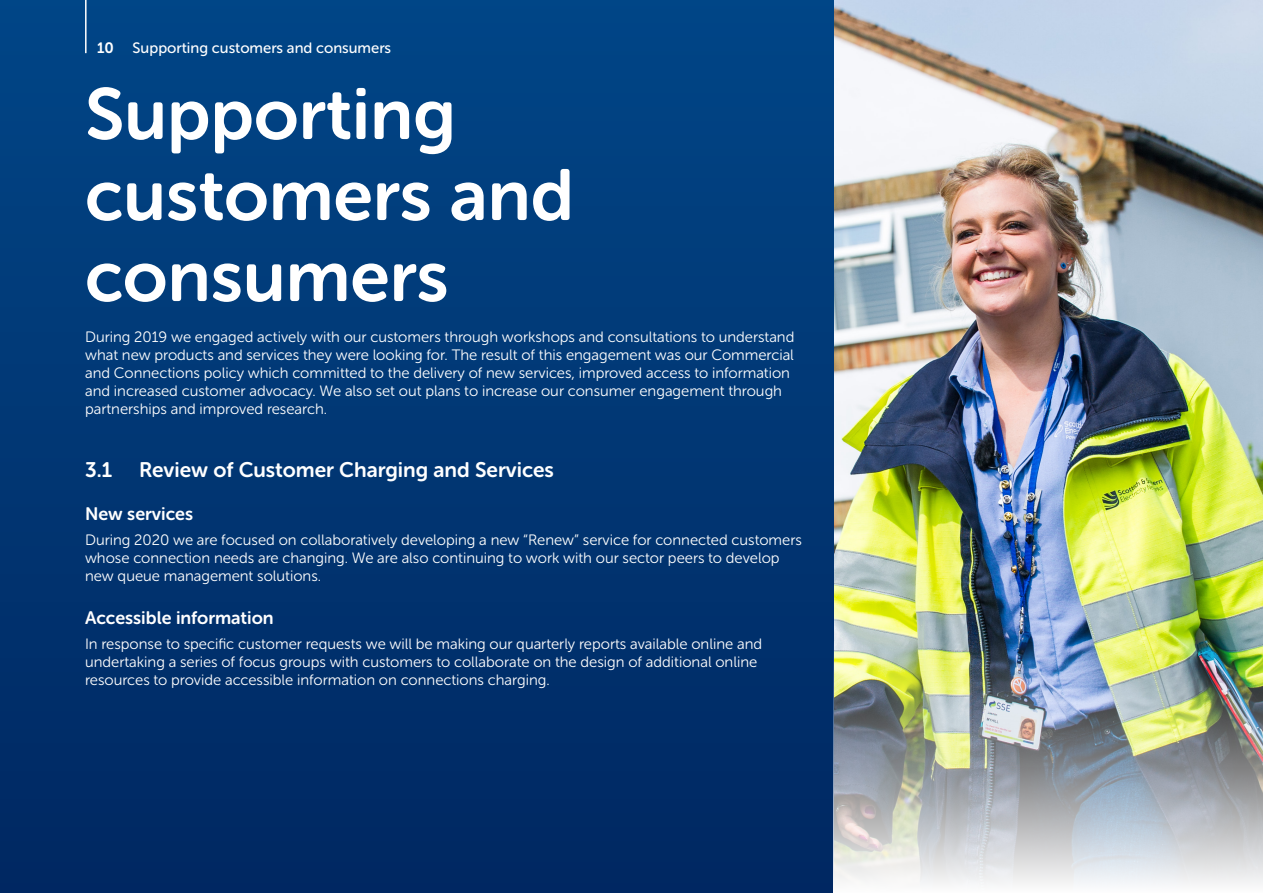
<style>
.page{position:relative;width:1263px;height:893px;background:#fff}
.page>*{position:absolute;margin:0;border:0;box-sizing:border-box;transform-origin:0 0}
.t1{font:72px/81px "Museo Sans Rounded 700";color:#fff}
.t2{font:21px "Museo Sans Rounded 700";color:#fff}
.t3{font:18px "Museo Sans Rounded 700";color:#fff}
.t4{font:15px/18px "Museo Sans Rounded 300";color:#fff}
.t5{font:15px "Museo Sans Rounded 500";color:#fff}
.s1{font-family:"Museo Sans Rounded 700"}
</style>
<div class="page">
<img style="left:833px;top:0;width:430px;height:639px">
<div style="left:0;top:0;width:833px;height:893px;background:linear-gradient(to bottom,#014687,#002861)"></div>
<img style="left:833px;top:639px;width:430px;height:245px">
<hr style="left:85px;top:0;width:2px;height:53px;background:#fff">
<p class="t5" style="left:97px;top:40px;width:296px"><span class="s1">10</span> Supporting customers and consumers</p>
<p class="t1" style="left:85px;top:74px;width:491px">Supporting customers and consumers</p>
<p class="t4" style="left:85px;top:328px;width:711px">During 2019 we engaged actively with our customers through workshops and consultations to understand what new products and services they were looking for. The result of this engagement was our Commercial and Connections policy which committed to the delivery of new services, improved access to information and increased customer advocacy. We also set out plans to increase our consumer engagement through partnerships and improved research.</p>
<p class="t2" style="left:85px;top:458px;width:29px">3.1</p>
<p class="t2" style="left:139px;top:458px;width:416px">Review of Customer Charging and Services</p>
<p class="t3" style="left:85px;top:504px;width:109px">New services</p>
<p class="t4" style="left:85px;top:531px;width:718px">During 2020 we are focused on collaboratively developing a new “Renew” service for connected customers whose connection needs are changing. We are also continuing to work with our sector peers to develop new queue management solutions.</p>
<p class="t3" style="left:85px;top:608px;width:190px">Accessible information</p>
<p class="t4" style="left:85px;top:635px;width:678px">In response to specific customer requests we will be making our quarterly reports available online and undertaking a series of focus groups with customers to collaborate on the design of additional online resources to provide accessible information on connections charging.</p>
</div>
